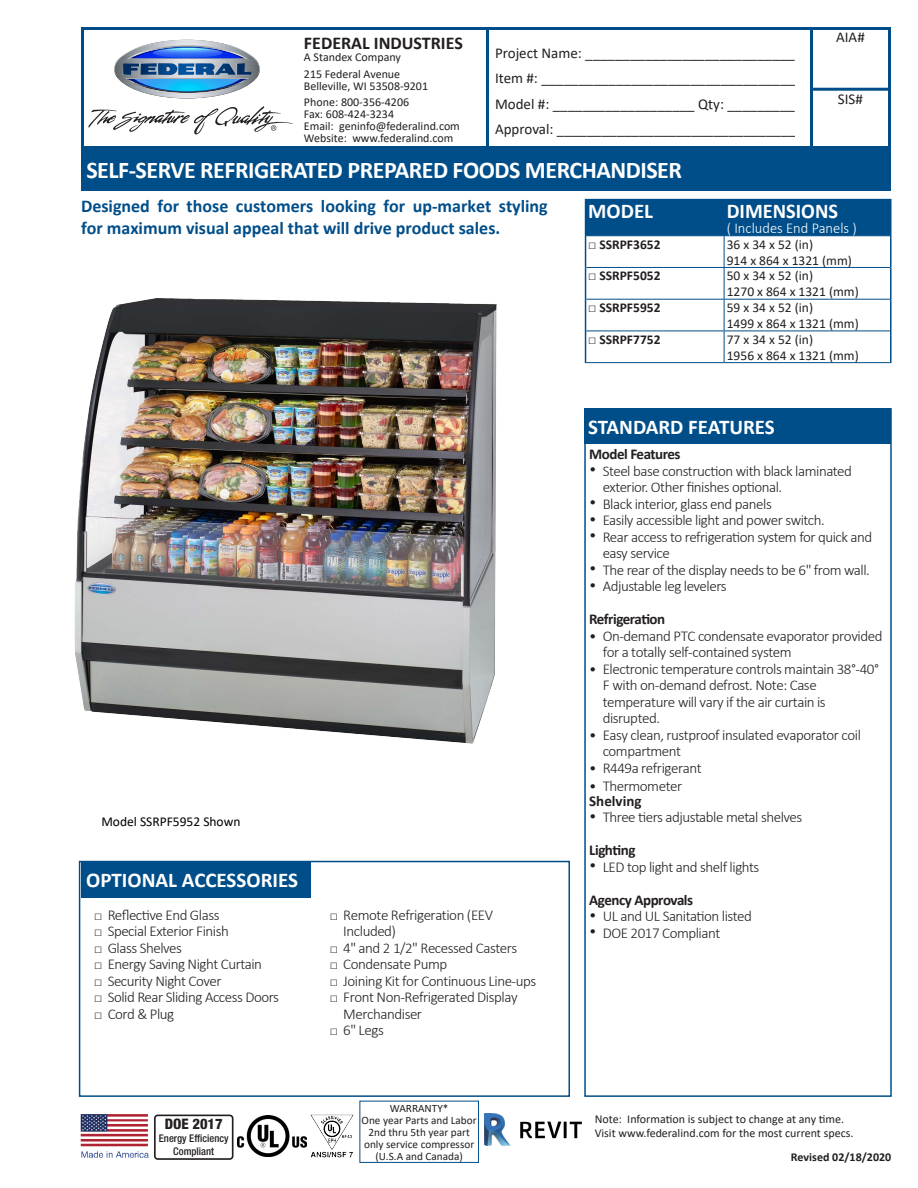
<style>
.page{position:relative;width:918px;height:1188px;background:#fff}
.page>*{position:absolute;margin:0;border:0;box-sizing:border-box;transform-origin:0 0}
.t1{font:700 24px "Calibri";letter-spacing:-.02em;color:#fff}
.t2{font:700 21px "Calibri";color:#fff}
.t3{font:700 18px/21.6px "Calibri";color:#004e89}
.t4{font:700 18px "Calibri";color:#231f20}
.body{font:300 15px/16.5px "Calibri";letter-spacing:-.03em;color:#231f20}
.Features_Bullets{font:300 15px/16.5px "Calibri";letter-spacing:-.03em;color:#231f20}
.t5{font:15px/25.5px "Calibri";color:#231f20;text-align:justify}
.body-2{font:700 15px "Calibri";letter-spacing:-.03em;color:#231f20}
.t6{font:300 15px "Calibri";color:#fff}
.body-3{font:700 15px "Calibri";color:#231f20}
.t7{font:800 condensed 14.55px "Helvetica Neue LT Std";color:#231f20}
.t8{font:13.5px "Calibri";color:#231f20}
.t9{font:700 13.5px "Calibri";color:#231f20}
.t10{font:13.5px "Calibri";color:#000}
.t11{font:12px/16.5px "Calibri";color:#231f20}
.t12{font:700 12px "Calibri";color:#231f20}
.t13{font:11.25px/12px "Calibri";color:#231f20;text-align:center}
.t14{font:500 condensed 10.5px/12.6px "Helvetica Neue LT Std";color:#231f20;text-align:center}
.s1{font-weight:700;font-size:13.5px}
.s2{font-style:inherit}
</style>
<div class="page">
<svg style="left:88px;top:106px;width:205px;height:29px"></svg>
<svg style="left:114px;top:40px;width:146px;height:59px"></svg>
<div style="left:81px;top:27px;width:810px;height:162px;border:3px solid #004e89"></div>
<div style="left:81px;top:146px;width:810px;height:44px;background:#004e89"></div>
<div style="left:810px;top:27px;width:81px;height:162px;border:3px solid #004e89"></div>
<hr style="left:810px;top:88px;width:80px;height:3px;background:#004e89">
<hr style="left:486px;top:28px;width:3px;height:120px;background:#004e89">
<div style="left:360px;top:1101px;width:119px;height:62px;border:1px solid #004e89"></div>
<svg style="left:154px;top:1115px;width:80px;height:45px"></svg>
<img style="left:238px;top:1115px;width:68px;height:42px">
<img style="left:311px;top:1115px;width:42px;height:43px">
<img style="left:81px;top:1114px;width:67px;height:43px">
<div style="left:586px;top:200px;width:304px;height:35px;background:#004e89"></div>
<hr style="left:723px;top:200px;width:2px;height:35px;background:#004e89">
<hr style="left:586px;top:235px;width:138px;height:1px;background:#004e89">
<hr style="left:724px;top:235px;width:166px;height:1px;background:#004e89">
<hr style="left:724px;top:236px;width:1px;height:31px;background:#004e89">
<hr style="left:586px;top:267px;width:138px;height:1px;background:#004e89">
<hr style="left:724px;top:267px;width:166px;height:1px;background:#004e89">
<hr style="left:724px;top:268px;width:1px;height:31px;background:#004e89">
<hr style="left:586px;top:299px;width:138px;height:1px;background:#004e89">
<hr style="left:724px;top:299px;width:166px;height:1px;background:#004e89">
<hr style="left:724px;top:300px;width:1px;height:31px;background:#004e89">
<hr style="left:586px;top:331px;width:138px;height:1px;background:#004e89">
<hr style="left:724px;top:331px;width:166px;height:1px;background:#004e89">
<hr style="left:724px;top:331px;width:1px;height:31px;background:#004e89">
<hr style="left:585px;top:362px;width:139px;height:1px;background:#004e89">
<hr style="left:724px;top:362px;width:168px;height:1px;background:#004e89">
<hr style="left:585px;top:199px;width:139px;height:1px;background:#004e89">
<hr style="left:585px;top:200px;width:1px;height:36px;background:#004e89">
<hr style="left:724px;top:199px;width:168px;height:1px;background:#004e89">
<hr style="left:890px;top:200px;width:2px;height:36px;background:#004e89">
<hr style="left:585px;top:236px;width:1px;height:31px;background:#004e89">
<hr style="left:890px;top:236px;width:2px;height:31px;background:#004e89">
<hr style="left:585px;top:267px;width:1px;height:32px;background:#004e89">
<hr style="left:890px;top:267px;width:2px;height:32px;background:#004e89">
<hr style="left:585px;top:299px;width:1px;height:32px;background:#004e89">
<hr style="left:890px;top:299px;width:2px;height:32px;background:#004e89">
<hr style="left:585px;top:331px;width:1px;height:31px;background:#004e89">
<hr style="left:890px;top:331px;width:2px;height:31px;background:#004e89">
<div style="left:584px;top:408px;width:308px;height:689px;border:2px solid #004e89"></div>
<div style="left:584px;top:408px;width:307px;height:35px;background:#004e89"></div>
<div style="left:79px;top:861px;width:491px;height:236px;border:2px solid #004e89"></div>
<div style="left:81px;top:862px;width:230px;height:35px;background:#004e89"></div>
<img style="left:74px;top:298px;width:423px;height:446px">
<img style="left:485px;top:1113px;width:97px;height:32px">
<p class="t4" style="left:304px;top:30px;width:160px">FEDERAL INDUSTRIES</p>
<p class="t11" style="left:304px;top:49px;width:98px">A Standex Company<br>215 Federal Avenue</p>
<p class="t11" style="left:304px;top:77px;width:126px">Belleville, WI 53508-9201<br>Phone: 800-356-4206</p>
<p class="t11" style="left:304px;top:108px;width:157px;line-height:12px">Fax: 608-424-3234<br>Email: geninfo@federalind.com<br>Website: www.federalind.com</p>
<p class="t5" style="left:495px;top:40px;width:309px">Project Name: _____________________________ Item #: ___________________________________ Model #: ___________________ Qty: __________ Approval: ________________________________</p>
<p class="t1" style="left:86px;top:153px;width:597px">SELF-SERVE REFRIGERATED PREPARED FOODS MERCHANDISER</p>
<p class="t5" style="left:836px;top:24px;width:30px">AIA#</p>
<p class="t5" style="left:838px;top:86px;width:27px">SIS#</p>
<p class="t3" style="left:81px;top:195px;width:468px">Designed for those customers looking for up-market styling for maximum visual appeal that will drive product sales.</p>
<p class="t10" style="left:101px;top:812px;width:141px">Model SSRPF5952 Shown</p>
<p class="t2" style="left:86px;top:865px;width:213px">OPTIONAL ACCESSORIES</p>
<p class="Features_Bullets" style="left:94px;top:906px;width:127px"><span class="s1">□</span> Reflective End Glass</p>
<p class="Features_Bullets" style="left:94px;top:923px;width:136px"><span class="s1">□</span> Special Exterior Finish</p>
<p class="Features_Bullets" style="left:94px;top:939px;width:89px"><span class="s1">□</span> Glass Shelves</p>
<p class="Features_Bullets" style="left:94px;top:956px;width:169px"><span class="s1">□</span> Energy Saving Night Curtain</p>
<p class="Features_Bullets" style="left:94px;top:972px;width:129px"><span class="s1">□</span> Security Night Cover</p>
<p class="Features_Bullets" style="left:94px;top:989px;width:186px"><span class="s1">□</span> Solid Rear Sliding Access Doors</p>
<p class="Features_Bullets" style="left:94px;top:1005px;width:82px"><span class="s1">□</span> Cord &amp; Plug</p>
<p class="t7" style="left:165px;top:1115px;width:59px">DOE 2017</p>
<p class="t14" style="left:159px;top:1132px;width:71px">Energy Efficiency<br>Compliant</p>
<p class="Features_Bullets" style="left:343px;top:906px;width:151px;text-indent:-14px"><span class="s1">□</span> Remote Refrigeration (EEV<br>Included)</p>
<p class="Features_Bullets" style="left:330px;top:939px;width:189px"><span class="s1">□</span> 4" and 2 1/2" Recessed Casters</p>
<p class="Features_Bullets" style="left:330px;top:956px;width:119px"><span class="s1">□</span> Condensate Pump</p>
<p class="Features_Bullets" style="left:330px;top:972px;width:208px"><span class="s1">□</span> Joining Kit for Continuous Line-ups</p>
<p class="Features_Bullets" style="left:343px;top:989px;width:176px;text-indent:-14px"><span class="s1">□</span> Front Non-Refrigerated Display<br>Merchandiser</p>
<p class="Features_Bullets" style="left:330px;top:1022px;width:56px"><span class="s1">□</span> 6" Legs</p>
<p class="t13" style="left:362px;top:1102px;width:117px">WARRANTY*<br>One year Parts and Labor<br>2nd thru 5th year part only service compressor (U.S.A and Canada)</p>
<p class="t2" style="left:588px;top:196px;width:66px">MODEL</p>
<p class="t2" style="left:727px;top:196px;width:113px">DIMENSIONS</p>
<p class="t6" style="left:727px;top:219px;width:132px">( Includes End Panels )</p>
<p class="t9" style="left:588px;top:235px;width:74px">□ SSRPF3652</p>
<p class="t8" style="left:727px;top:235px;width:88px">36 x 34 x 52 (in)</p>
<p class="t8" style="left:727px;top:251px;width:127px">914 x 864 x 1321 (mm)</p>
<p class="t9" style="left:588px;top:266px;width:74px">□ SSRPF5052</p>
<p class="t8" style="left:727px;top:266px;width:88px">50 x 34 x 52 (in)</p>
<p class="t8" style="left:727px;top:283px;width:133px">1270 x 864 x 1321 (mm)</p>
<p class="t9" style="left:588px;top:298px;width:74px">□ SSRPF5952</p>
<p class="t8" style="left:727px;top:298px;width:88px">59 x 34 x 52 (in)</p>
<p class="t8" style="left:727px;top:314px;width:133px">1499 x 864 x 1321 (mm)</p>
<p class="t9" style="left:588px;top:330px;width:74px">□ SSRPF7752</p>
<p class="t8" style="left:727px;top:330px;width:88px">77 x 34 x 52 (in)</p>
<p class="t8" style="left:727px;top:346px;width:133px">1956 x 864 x 1321 (mm)</p>
<p class="t2" style="left:588px;top:412px;width:188px">STANDARD FEATURES</p>
<p class="body-2" style="left:589px;top:444px;width:93px">Model Features</p>
<p class="body" style="left:603px;top:463px;width:251px;text-indent:-14px">• Steel base construction with black laminated exterior. Other finishes optional.</p>
<p class="body" style="left:589px;top:496px;width:184px">• Black interior, glass end panels</p>
<p class="body" style="left:589px;top:512px;width:237px">• Easily accessible light and power switch.</p>
<p class="body" style="left:603px;top:529px;width:271px;text-indent:-14px">• Rear access to refrigeration system for quick and easy service</p>
<p class="body" style="left:589px;top:562px;width:282px">• The rear of the display needs to be 6" from wall.</p>
<p class="body" style="left:589px;top:578px;width:139px">• Adjustable leg levelers</p>
<p class="body-2" style="left:589px;top:609px;width:78px">Refrigeration</p>
<p class="body" style="left:603px;top:628px;width:281px;text-indent:-13px">• On-demand PTC condensate evaporator provided for a totally self-contained system</p>
<p class="body" style="left:603px;top:661px;width:278px;text-indent:-13px">• Electronic temperature controls maintain 38°-40° F with on-demand defrost. Note: Case temperature will vary if the air curtain is disrupted.</p>
<p class="body" style="left:603px;top:727px;width:260px;text-indent:-13px">• Easy clean, rustproof insulated evaporator coil compartment</p>
<p class="body" style="left:589px;top:760px;width:114px">• R449a refrigerant</p>
<p class="body" style="left:589px;top:778px;width:95px">• Thermometer</p>
<p class="body-3" style="left:589px;top:790px;width:54px">Shelving</p>
<p class="body" style="left:589px;top:809px;width:215px">• Three tiers adjustable metal shelves</p>
<p class="body-2" style="left:589px;top:840px;width:48px">Lighting</p>
<p class="body" style="left:589px;top:859px;width:172px">• LED top light and shelf lights</p>
<p class="body-2" style="left:589px;top:889px;width:105px">Agency Approvals</p>
<p class="body" style="left:589px;top:908px;width:164px">• UL and UL Sanitation listed</p>
<p class="body" style="left:589px;top:925px;width:133px">• DOE 2017 Compliant</p>
<p class="t11" style="left:595px;top:1110px;width:251px">Note: Information is subject to change at any time.</p>
<p class="t11" style="left:595px;top:1125px;width:260px">Visit www.federalind.com for the most current specs.</p>
<p class="t12" style="left:791px;top:1149px;width:102px">Revised 02/1<span class="s2">8</span>/2020</p>
</div>
